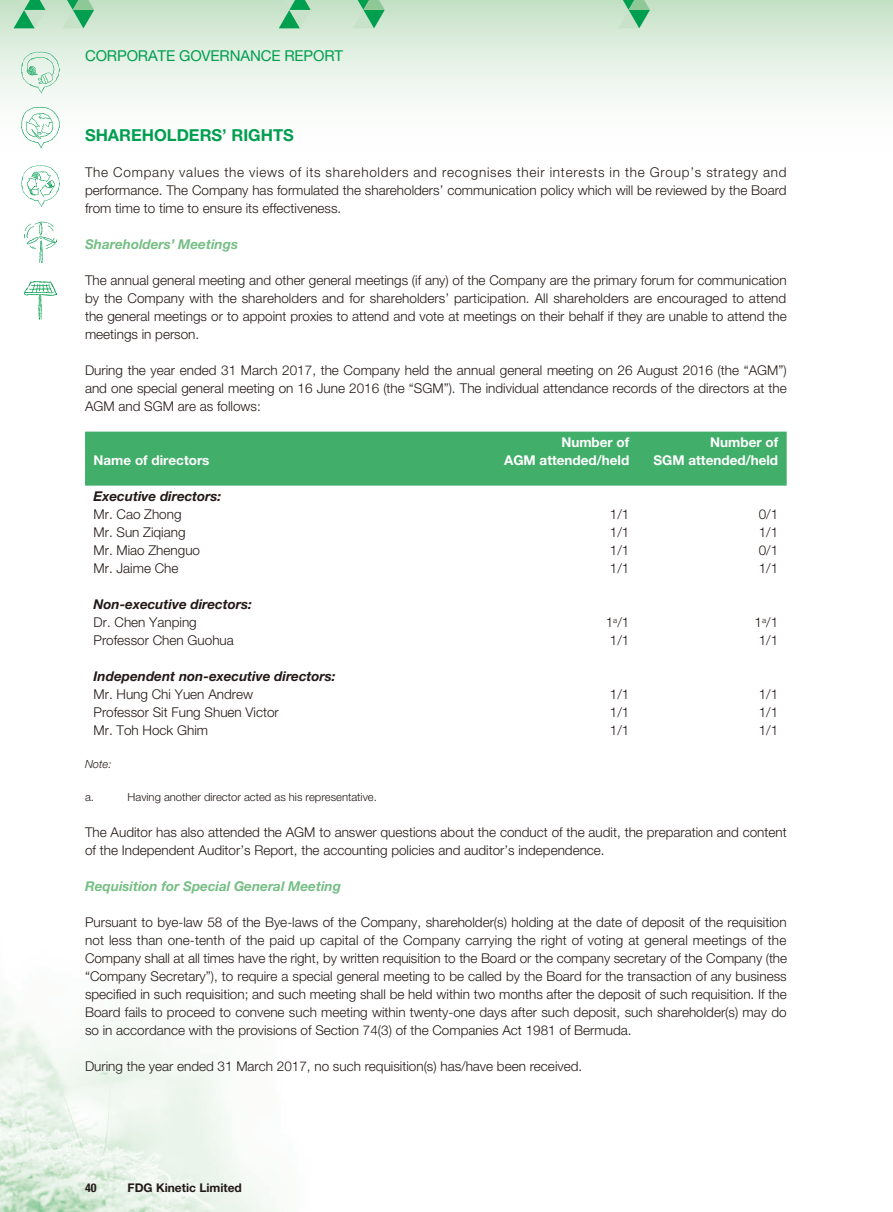
<style>
.page{position:relative;width:893px;height:1212px;background:#fff}
.page>*{position:absolute;margin:0;border:0;box-sizing:border-box;transform-origin:0 0}
.t1{font:700 16.5px "Helvetica Neue LT Std";color:#009e4f}
.t2{font:15px "Helvetica Neue LT Std";letter-spacing:-.01em;color:#009e4f}
.t3{font:300 13.5px/18px "Helvetica Neue LT Std";color:#231916;text-align:justify}
.t4{font:italic 700 13.5px "Helvetica Neue LT Std";color:#231916}
.t5{font:700 13.5px/18px "Helvetica Neue LT Std";color:#fff;text-align:right}
.t6{font:italic 700 13.5px "Helvetica Neue LT Std";color:#75be84}
.t7{font:700 12px "Helvetica Neue LT Std";color:#231916}
.t8{font:700 condensed 12px "Helvetica Neue LT Std";color:#231916}
.t9{font:300 11.25px "Helvetica Neue LT Std";color:#231916}
.t10{font:italic 300 11.25px "Helvetica Neue LT Std";color:#231916}
</style>
<div class="page">
<img style="left:0;top:997px;width:274px;height:215px">
<div style="left:0;top:0;width:893px;height:172px;background:linear-gradient(to bottom,#cce5cd,#fff)"></div>
<svg style="left:14px;top:0;width:31px;height:28px"></svg>
<svg style="left:353px;top:0;width:32px;height:28px"></svg>
<svg style="left:279px;top:0;width:32px;height:28px"></svg>
<svg style="left:618px;top:0;width:32px;height:28px"></svg>
<svg style="left:62px;top:0;width:32px;height:28px"></svg>
<svg style="left:21px;top:52px;width:39px;height:41px"></svg>
<svg style="left:21px;top:165px;width:39px;height:42px"></svg>
<svg style="left:24px;top:222px;width:33px;height:41px"></svg>
<svg style="left:24px;top:281px;width:33px;height:39px"></svg>
<svg style="left:21px;top:107px;width:39px;height:42px"></svg>
<svg style="left:31px;top:129px;width:9px;height:10px"></svg>
<div style="left:85px;top:432px;width:702px;height:54px;background:#41af6a"></div>
<p class="t2" style="left:85px;top:47px;width:260px">CORPORATE GOVERNANCE REPORT</p>
<p class="t1" style="left:85px;top:125px;width:210px">SHAREHOLDERS’ RIGHTS</p>
<p class="t3" style="left:85px;top:163px;width:703px">The Company values the views of its shareholders and recognises their interests in the Group’s strategy and performance. The Company has formulated the shareholders’ communication policy which will be reviewed by the Board from time to time to ensure its effectiveness.</p>
<p class="t6" style="left:85px;top:236px;width:154px">Shareholders’ Meetings</p>
<p class="t3" style="left:85px;top:271px;width:703px">The annual general meeting and other general meetings (if any) of the Company are the primary forum for communication by the Company with the shareholders and for shareholders’ participation. All shareholders are encouraged to attend the general meetings or to appoint proxies to attend and vote at meetings on their behalf if they are unable to attend the meetings in person.</p>
<p class="t3" style="left:85px;top:361px;width:703px">During the year ended 31 March 2017, the Company held the annual general meeting on 26 August 2016 (the “AGM”) and one special general meeting on 16 June 2016 (the “SGM”). The individual attendance records of the directors at the AGM and SGM are as follows:</p>
<p class="t5" style="left:94px;top:451px;width:117px">Name of directors</p>
<p class="t5" style="left:504px;top:433px;width:127px">Number of<br>AGM attended/held</p>
<p class="t5" style="left:653px;top:433px;width:126px">Number of<br>SGM attended/held</p>
<p class="t4" style="left:94px;top:488px;width:129px">Executive directors:</p>
<p class="t3" style="left:94px;top:505px;width:90px">Mr. Cao Zhong</p>
<p class="t3" style="left:610px;top:505px;width:21px">1/1</p>
<p class="t3" style="left:759px;top:505px;width:21px">0/1</p>
<p class="t3" style="left:94px;top:523px;width:94px">Mr. Sun Ziqiang</p>
<p class="t3" style="left:610px;top:523px;width:21px">1/1</p>
<p class="t3" style="left:759px;top:523px;width:21px">1/1</p>
<p class="t3" style="left:94px;top:541px;width:108px">Mr. Miao Zhenguo</p>
<p class="t3" style="left:610px;top:541px;width:21px">1/1</p>
<p class="t3" style="left:759px;top:541px;width:21px">0/1</p>
<p class="t3" style="left:94px;top:559px;width:87px">Mr. Jaime Che</p>
<p class="t3" style="left:610px;top:559px;width:21px">1/1</p>
<p class="t3" style="left:759px;top:559px;width:21px">1/1</p>
<p class="t4" style="left:94px;top:596px;width:160px">Non-executive directors:</p>
<p class="t3" style="left:94px;top:613px;width:105px">Dr. Chen Yanping</p>
<p class="t3" style="left:606px;top:613px;width:25px">1<sup>a</sup>/1</p>
<p class="t3" style="left:755px;top:613px;width:25px">1<sup>a</sup>/1</p>
<p class="t3" style="left:94px;top:631px;width:142px">Professor Chen Guohua</p>
<p class="t3" style="left:610px;top:631px;width:21px">1/1</p>
<p class="t3" style="left:759px;top:631px;width:21px">1/1</p>
<p class="t4" style="left:94px;top:668px;width:244px">Independent non-executive directors:</p>
<p class="t3" style="left:94px;top:685px;width:161px">Mr. Hung Chi Yuen Andrew</p>
<p class="t3" style="left:610px;top:685px;width:21px">1/1</p>
<p class="t3" style="left:759px;top:685px;width:21px">1/1</p>
<p class="t3" style="left:94px;top:703px;width:187px">Professor Sit Fung Shuen Victor</p>
<p class="t3" style="left:610px;top:703px;width:21px">1/1</p>
<p class="t3" style="left:759px;top:703px;width:21px">1/1</p>
<p class="t3" style="left:94px;top:721px;width:116px">Mr. Toh Hock Ghim</p>
<p class="t3" style="left:610px;top:721px;width:21px">1/1</p>
<p class="t3" style="left:759px;top:721px;width:21px">1/1</p>
<p class="t10" style="left:85px;top:757px;width:28px">Note:</p>
<p class="t9" style="left:85px;top:790px;width:10px">a.</p>
<p class="t9" style="left:128px;top:790px;width:251px">Having another director acted as his representative.</p>
<p class="t3" style="left:85px;top:822px;width:703px">The Auditor has also attended the AGM to answer questions about the conduct of the audit, the preparation and content of the Independent Auditor’s Report, the accounting policies and auditor’s independence.</p>
<p class="t6" style="left:85px;top:877px;width:257px">Requisition for Special General Meeting</p>
<p class="t3" style="left:85px;top:912px;width:704px">Pursuant to bye-law 58 of the Bye-laws of the Company, shareholder(s) holding at the date of deposit of the requisition not less than one-tenth of the paid up capital of the Company carrying the right of voting at general meetings of the Company shall at all times have the right, by written requisition to the Board or the company secretary of the Company (the “Company Secretary”), to require a special general meeting to be called by the Board for the transaction of any business specified in such requisition; and such meeting shall be held within two months after the deposit of such requisition. If the Board fails to proceed to convene such meeting within twenty-one days after such deposit, such shareholder(s) may do so in accordance with the provisions of Section 74(3) of the Companies Act 1981 of Bermuda.</p>
<p class="t3" style="left:85px;top:1056px;width:499px">During the year ended 31 March 2017, no such requisition(s) has/have been received.</p>
<p class="t8" style="left:85px;top:1180px;width:13px">40</p>
<p class="t7" style="left:128px;top:1180px;width:116px">FDG Kinetic Limited</p>
</div>
